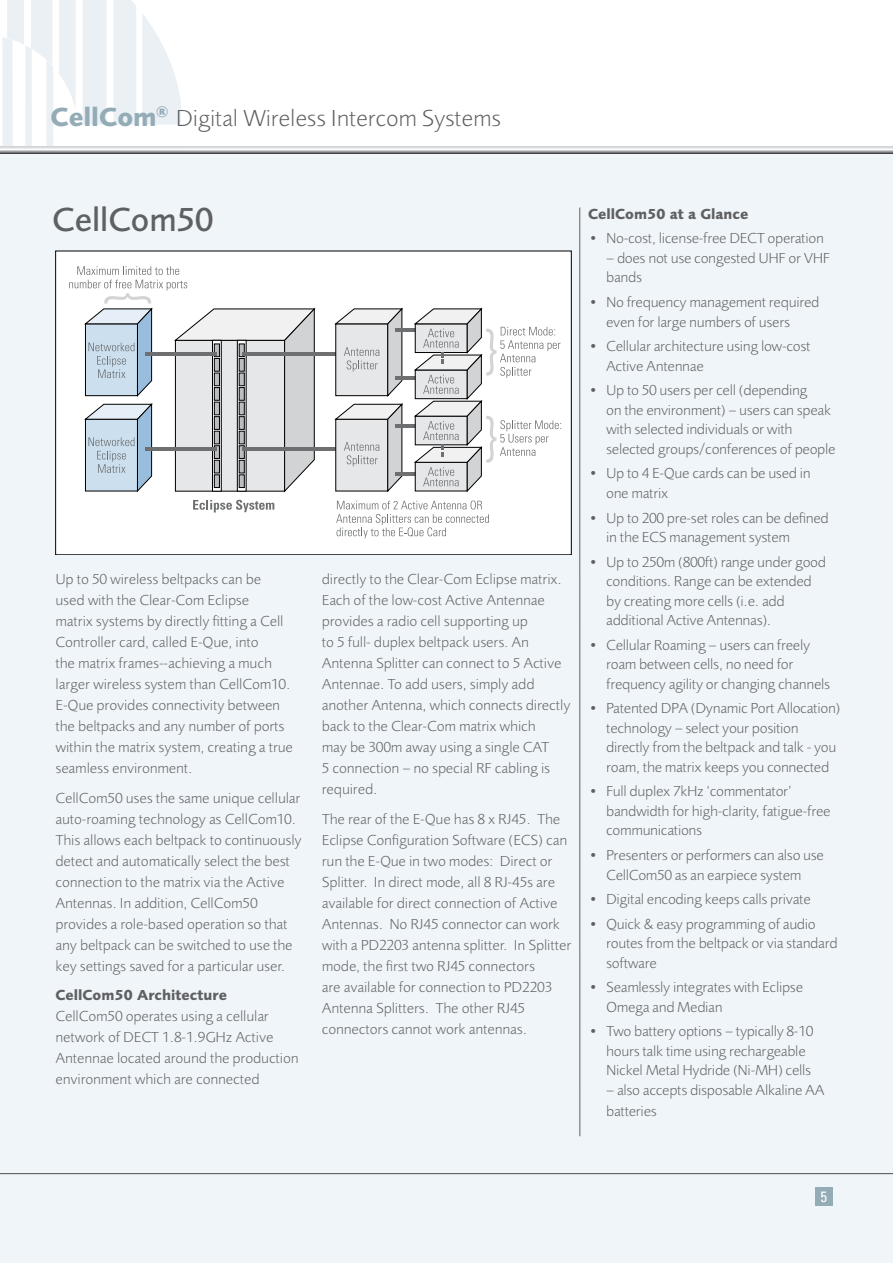
<style>
.page{position:relative;width:893px;height:1263px;background:#fff}
.page>*{position:absolute;margin:0;border:0;box-sizing:border-box;transform-origin:0 0}
.t1{font:500 34.5px "Foundry Sans";color:#5f6062}
.t2{font:300 24px "Foundry Sans";color:#5f6062}
.t3{font:300 15px/21px "Foundry Sans";color:#5f6062}
.t4{font:700 15px "Foundry Sans";color:#5f6062}
.t5{font:condensed 15px "Univers";color:#fff}
.s1{font-weight:700;font-size:27px;color:#93acb6}
</style>
<div class="page">
<div style="left:0;top:153px;width:893px;height:1110px;background:#f0f5f9"></div>
<svg style="left:142px;top:14px;width:39px;height:111px"></svg>
<div style="left:114px;top:0;width:22px;height:125px;background:#ebf0f5"></div>
<div style="left:83px;top:0;width:24px;height:125px;background:#ebf0f5"></div>
<svg style="left:59px;top:0;width:17px;height:108px"></svg>
<svg style="left:2px;top:0;width:51px;height:146px"></svg>
<svg style="left:0;top:146px;width:893px;height:7px;background:#c7c8ca"></svg>
<hr style="left:0;top:1173px;width:893px;height:1px;background:#5f6062">
<div style="left:815px;top:1188px;width:17px;height:18px;background:#93acb6"></div>
<hr style="left:579px;top:207px;width:1px;height:929px;background:#5f6062">
<div style="left:56px;top:251px;width:515px;height:304px;background:#fff"></div>
<hr style="left:242px;top:352px;width:97px;height:4px;background:#6d6f71">
<hr style="left:242px;top:447px;width:97px;height:3px;background:#6d6f71">
<hr style="left:395px;top:376px;width:55px;height:4px;background:#6d6f71">
<hr style="left:395px;top:328px;width:55px;height:4px;background:#6d6f71">
<hr style="left:395px;top:472px;width:55px;height:3px;background:#6d6f71">
<hr style="left:395px;top:424px;width:55px;height:3px;background:#6d6f71">
<svg style="left:193px;top:500px;width:81px;height:12px"></svg>
<svg style="left:335px;top:308px;width:68px;height:89px"></svg>
<svg style="left:335px;top:403px;width:68px;height:89px"></svg>
<svg style="left:336px;top:501px;width:153px;height:37px"></svg>
<svg style="left:414px;top:308px;width:147px;height:184px"></svg>
<svg style="left:69px;top:266px;width:246px;height:226px"></svg>
<h2 class="t2" style="left:51px;top:104px;width:452px"><span class="s1">CellCom</span><sup>®</sup> Digital Wireless Intercom Systems</h2>
<h1 class="t1" style="left:52px;top:199px;width:163px">CellCom50</h1>
<p class="t3" style="left:55px;top:568px;width:239px">Up to 50 wireless beltpacks can be used with the Clear-Com Eclipse<br>matrix systems by directly fitting a Cell Controller card, called E-Que, into<br>the matrix frames--achieving a much larger wireless system than CellCom10.<br>E-Que provides connectivity between the beltpacks and any number of ports within the matrix system, creating a true seamless environment.</p>
<p class="t3" style="left:55px;top:787px;width:247px">CellCom50 uses the same unique cellular auto-roaming technology as CellCom10.<br>This allows each beltpack to continuously detect and automatically select the best connection to the matrix via the Active Antennas. In addition, CellCom50 provides a role-based operation so that any beltpack can be switched to use the key settings saved for a particular user.</p>
<p class="t4" style="left:55px;top:986px;width:173px">CellCom50 Architecture</p>
<p class="t3" style="left:55px;top:1005px;width:245px">CellCom50 operates using a cellular network of DECT 1.8-1.9GHz Active Antennae located around the production environment which are connected</p>
<p class="t3" style="left:322px;top:568px;width:250px">directly to the Clear-Com Eclipse matrix.<br>Each of the low-cost Active Antennae provides a radio cell supporting up<br>to 5 full- duplex beltpack users. An Antenna Splitter can connect to 5 Active Antennae. To add users, simply add another Antenna, which connects directly back to the Clear-Com matrix which<br>may be 300m away using a single CAT<br>5 connection – no special RF cabling is required.</p>
<p class="t3" style="left:322px;top:808px;width:251px">The rear of the E-Que has 8 x RJ45. The Eclipse Configuration Software (ECS) can run the E-Que in two modes: Direct or Splitter. In direct mode, all 8 RJ-45s are available for direct connection of Active Antennas. No RJ45 connector can work with a PD2203 antenna splitter. In Splitter mode, the first two RJ45 connectors<br>are available for connection to PD2203<br>Antenna Splitters. The other RJ45 connectors cannot work antennas.</p>
<p class="t4" style="left:588px;top:205px;width:162px">CellCom50 at a Glance</p>
<p class="t3" style="left:588px;top:228px;width:237px">• No-cost, license-free DECT operation</p>
<p class="t3" style="left:606px;top:248px;width:225px;line-height:19.5px">– does not use congested UHF or VHF bands</p>
<p class="t3" style="left:606px;top:292px;width:215px;line-height:19.5px;text-indent:-18px">• No frequency management required even for large numbers of users</p>
<p class="t3" style="left:606px;top:336px;width:206px;line-height:19.5px;text-indent:-18px">• Cellular architecture using low-cost<br>Active Antennae</p>
<p class="t3" style="left:606px;top:380px;width:231px;line-height:19.5px;text-indent:-18px">• Up to 50 users per cell (depending<br>on the environment) – users can speak with selected individuals or with selected groups/conferences of people</p>
<p class="t3" style="left:606px;top:464px;width:206px;line-height:19.5px;text-indent:-18px">• Up to 4 E-Que cards can be used in one matrix</p>
<p class="t3" style="left:606px;top:508px;width:224px;line-height:19.5px;text-indent:-18px">• Up to 200 pre-set roles can be defined in the ECS management system</p>
<p class="t3" style="left:606px;top:552px;width:221px;line-height:19.5px;text-indent:-18px">• Up to 250m (800ft) range under good conditions. Range can be extended by creating more cells (i.e. add additional Active Antennas).</p>
<p class="t3" style="left:606px;top:635px;width:225px;line-height:19.5px;text-indent:-18px">• Cellular Roaming – users can freely roam between cells, no need for frequency agility or changing channels</p>
<p class="t3" style="left:606px;top:698px;width:236px;line-height:19.5px;text-indent:-18px">• Patented DPA (Dynamic Port Allocation) technology – select your position directly from the beltpack and talk - you roam, the matrix keeps you connected</p>
<p class="t3" style="left:606px;top:782px;width:226px;line-height:19.5px;text-indent:-18px">• Full duplex 7kHz ‘commentator’ bandwidth for high-clarity, fatigue-free communications</p>
<p class="t3" style="left:588px;top:845px;width:237px;line-height:19.5px;text-align:center">• Presenters or performers can also use<br>CellCom50 as an earpiece system</p>
<p class="t3" style="left:588px;top:889px;width:224px">• Digital encoding keeps calls private</p>
<p class="t3" style="left:606px;top:914px;width:233px;line-height:19.5px;text-indent:-18px">• Quick &amp; easy programming of audio routes from the beltpack or via standard software</p>
<p class="t3" style="left:606px;top:977px;width:198px;line-height:19.5px;text-indent:-18px">• Seamlessly integrates with Eclipse<br>Omega and Median</p>
<p class="t3" style="left:606px;top:1022px;width:209px;line-height:19.5px;text-indent:-18px">• Two battery options – typically 8-10 hours talk time using rechargeable<br>Nickel Metal Hydride (Ni-MH) cells</p>
<p class="t3" style="left:606px;top:1079px;width:220px">– also accepts disposable Alkaline AA batteries</p>
<p class="t5" style="left:820px;top:1187px;width:8px">5</p>
</div>
